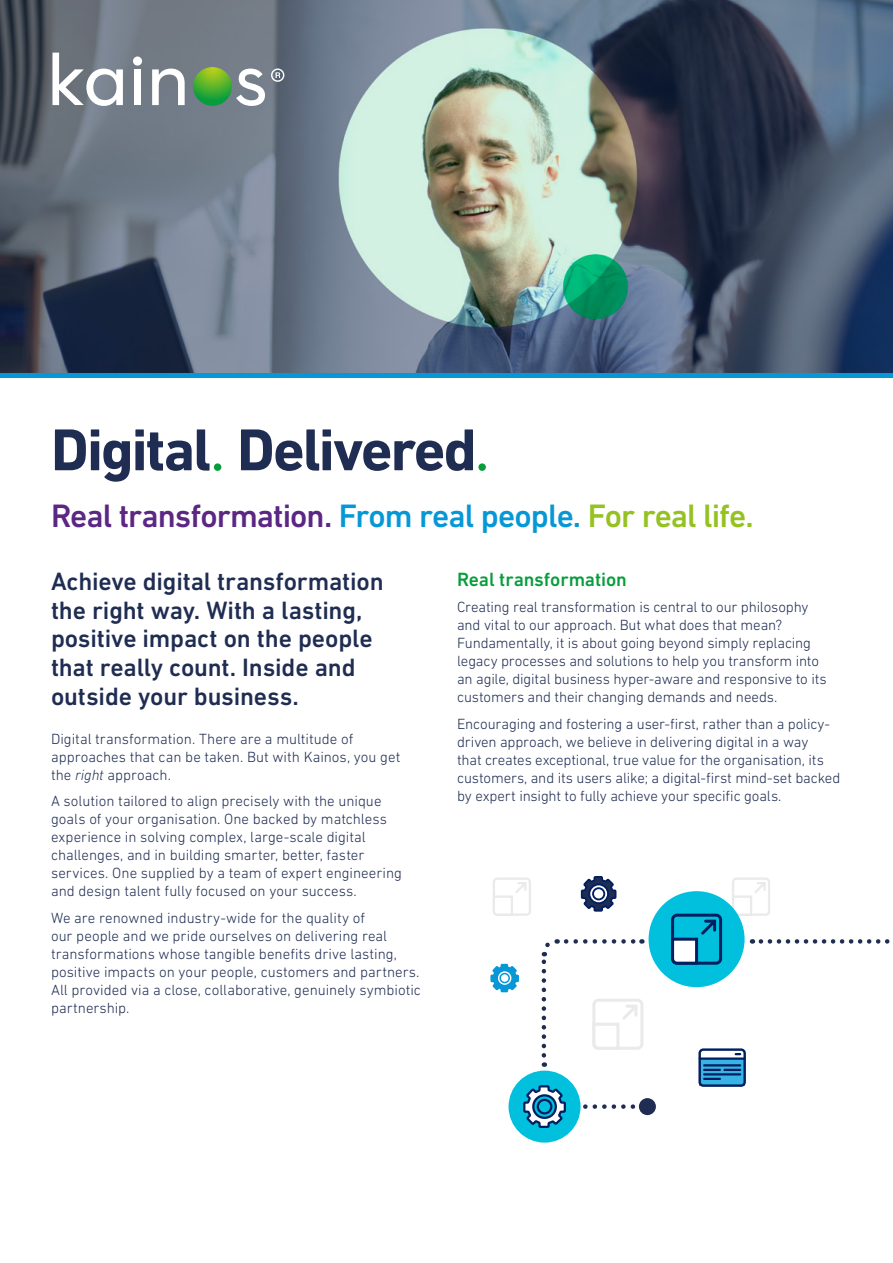
<style>
.page{position:relative;width:893px;height:1263px;background:#fff}
.page>*{position:absolute;margin:0;border:0;box-sizing:border-box;transform-origin:0 0}
.t1{font:700 60px "DIN Next LT Pro";letter-spacing:-.035em;color:#202d52}
.t2{font:500 33px "DIN Next LT Pro";letter-spacing:-.03em;color:#5c2684}
.t3{font:500 25.5px/28.5px "DIN Next LT Pro";letter-spacing:-.01em;color:#202d52}
.t4{font:500 19.5px "DIN Next LT Pro";letter-spacing:-.005em;color:#079d3c}
.t5{font:300 15px/18px "DIN Next LT Pro";letter-spacing:-.005em;color:#202d52}
.s1{font-family:"Proxima Nova";font-weight:500;color:#079d3c}
.s2{color:#0698d6}
.s3{color:#95c121}
.s4{font-style:italic}
</style>
<div class="page">
<div style="left:732px;top:877px;width:38px;height:39px;border:2px solid #eaeaeb;border-radius:3px"></div>
<svg style="left:731px;top:880px;width:36px;height:36px"></svg>
<svg style="left:585px;top:1104px;width:54px;height:5px"></svg>
<img style="left:0;top:0;width:893px;height:374px">
<hr style="left:0;top:374px;width:893px;height:4px;background:#0698d6">
<div style="left:134px;top:69px;width:7px;height:36px;background:#fff"></div>
<div style="left:133px;top:57px;width:9px;height:9px;background:#fff;border-radius:50%"></div>
<svg style="left:152px;top:69px;width:33px;height:36px"></svg>
<svg style="left:236px;top:69px;width:29px;height:37px"></svg>
<svg style="left:52px;top:53px;width:71px;height:53px"></svg>
<svg style="left:193px;top:67px;width:39px;height:39px"></svg>
<svg style="left:271px;top:68px;width:13px;height:14px"></svg>
<div style="left:649px;top:891px;width:96px;height:96px;background:#00c0de;border-radius:50%"></div>
<div style="left:671px;top:914px;width:51px;height:51px;border:3px solid #001f60;border-radius:4px"></div>
<svg style="left:671px;top:917px;width:47px;height:48px"></svg>
<div style="left:509px;top:1070px;width:72px;height:72px;background:#00c0de;border-radius:50%"></div>
<svg style="left:523px;top:1085px;width:43px;height:43px"></svg>
<svg style="left:533px;top:1095px;width:23px;height:23px"></svg>
<div style="left:532px;top:1094px;width:25px;height:25px;border:2px solid #001f60;border-radius:50%"></div>
<div style="left:537px;top:1099px;width:15px;height:15px;border:2px solid #001f60;border-radius:50%"></div>
<svg style="left:541px;top:939px;width:17px;height:116px"></svg>
<svg style="left:566px;top:939px;width:76px;height:5px"></svg>
<svg style="left:761px;top:939px;width:129px;height:5px"></svg>
<div style="left:639px;top:1098px;width:17px;height:17px;background:#202d52;border-radius:50%"></div>
<div style="left:592px;top:999px;width:51px;height:51px;border:3px solid #eaeaeb;border-radius:4px"></div>
<svg style="left:592px;top:1002px;width:48px;height:48px"></svg>
<div style="left:493px;top:877px;width:38px;height:39px;border:2px solid #eaeaeb;border-radius:3px"></div>
<svg style="left:493px;top:880px;width:35px;height:36px"></svg>
<svg style="left:490px;top:963px;width:29px;height:30px"></svg>
<svg style="left:497px;top:970px;width:15px;height:15px"></svg>
<div style="left:496px;top:970px;width:17px;height:16px;border:2px solid #0698d6;border-radius:50%"></div>
<div style="left:499px;top:973px;width:11px;height:10px;border:2px solid #0698d6;border-radius:50%"></div>
<svg style="left:580px;top:876px;width:37px;height:36px"></svg>
<svg style="left:589px;top:884px;width:19px;height:19px"></svg>
<div style="left:588px;top:883px;width:21px;height:21px;border:2px solid #001f60;border-radius:50%"></div>
<div style="left:592px;top:887px;width:13px;height:13px;border:2px solid #001f60;border-radius:50%"></div>
<svg style="left:701px;top:1060px;width:42px;height:24px"></svg>
<div style="left:698px;top:1048px;width:48px;height:39px;border:2px solid #001f60;border-radius:4px"></div>
<hr style="left:700px;top:1057px;width:45px;height:3px;background:#001f60">
<hr style="left:704px;top:1064px;width:36px;height:2px;background:#001f60">
<hr style="left:704px;top:1073px;width:36px;height:2px;background:#001f60">
<svg style="left:704px;top:1078px;width:16px;height:2px"></svg>
<svg style="left:704px;top:1069px;width:36px;height:2px"></svg>
<h1 class="t1" style="left:51px;top:415px;width:440px">Digital<span class="s1">.</span> Delivered<span class="s1">.</span></h1>
<h2 class="t2" style="left:51px;top:496px;width:704px">Real transformation. <span class="s2">From real people.</span> <span class="s3">For real life.</span></h2>
<h3 class="t3" style="left:51px;top:567px;width:334px">Achieve digital transformation the right way. With a lasting, positive impact on the people that really count. Inside and outside your business.</h3>
<p class="t5" style="left:51px;top:729px;width:351px">Digital transformation. There are a multitude of approaches that can be taken. But with Kainos, you get the <span class="s4">right</span> approach.</p>
<p class="t5" style="left:51px;top:792px;width:352px">A solution tailored to align precisely with the unique goals of your organisation. One backed by matchless experience in solving complex, large-scale digital challenges, and in building smarter, better, faster services. One supplied by a team of expert engineering and design talent fully focused on your success.</p>
<p class="t5" style="left:51px;top:908px;width:371px">We are renowned industry-wide for the quality of<br>our people and we pride ourselves on delivering real transformations whose tangible benefits drive lasting, positive impacts on your people, customers and partners.<br>All provided via a close, collaborative, genuinely symbiotic partnership.</p>
<h3 class="t4" style="left:457px;top:568px;width:171px">Real transformation</h3>
<p class="t5" style="left:457px;top:598px;width:371px">Creating real transformation is central to our philosophy and vital to our approach. But what does that mean?<br>Fundamentally, it is about going beyond simply replacing legacy processes and solutions to help you transform into an agile, digital business hyper-aware and responsive to its customers and their changing demands and needs.</p>
<p class="t5" style="left:457px;top:715px;width:385px">Encouraging and fostering a user-first, rather than a policy&shy;driven approach, we believe in delivering digital in a way<br>that creates exceptional, true value for the organisation, its customers, and its users alike; a digital-first mind-set backed by expert insight to fully achieve your specific goals.</p>
</div>
